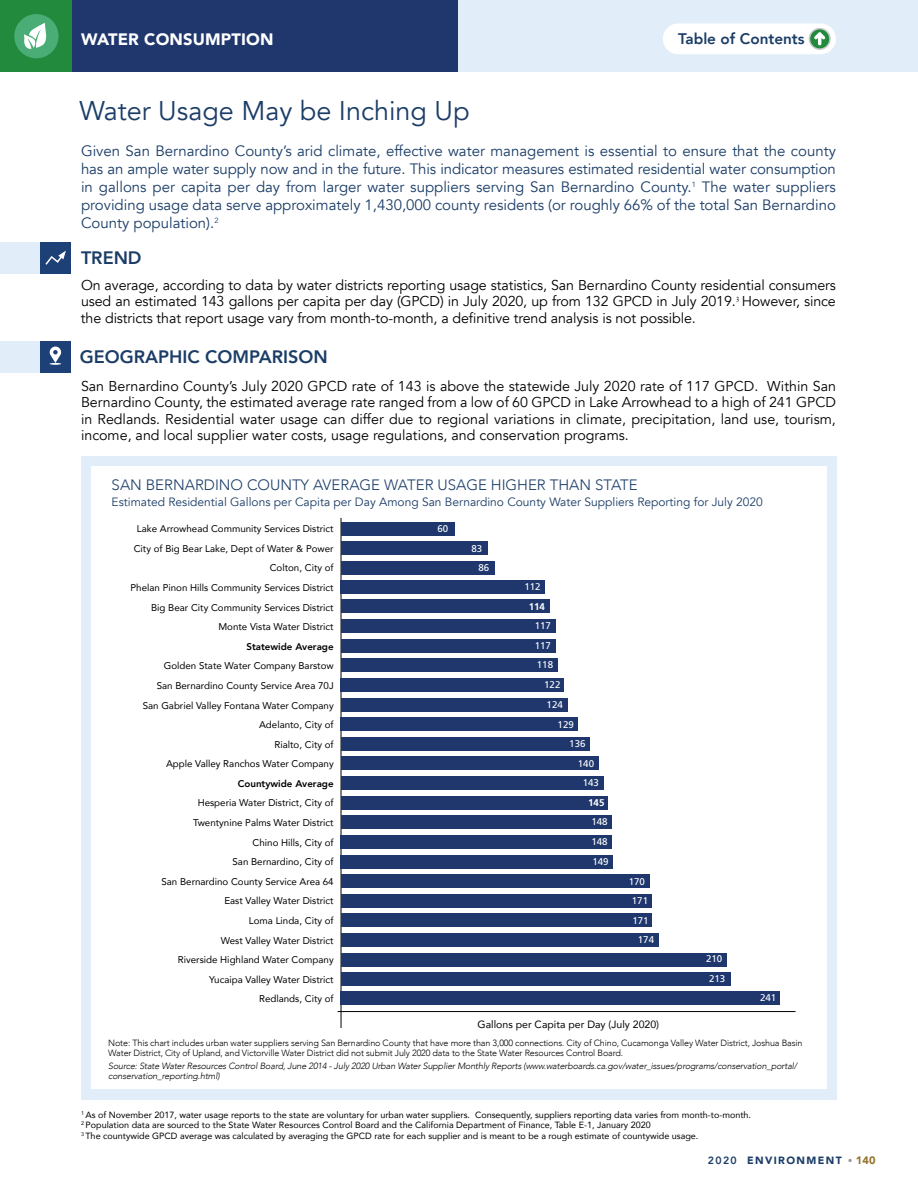
<style>
.page{position:relative;width:918px;height:1188px;background:#fff}
.page>*{position:absolute;margin:0;border:0;box-sizing:border-box;transform-origin:0 0}
.t1{font:27px "Avenir";color:#1b3d67}
.t2{font:800 18px "Avenir";color:#1b3d67}
.t3{font:900 16.5px "Avenir";letter-spacing:.01em;color:#fff}
.t4{font:800 15.3px "Avenir";color:#1b3d67}
.t5{font:15px/18px "Avenir";color:#1b3d67;text-align:justify}
.t6{font:300 15px "Avenir";color:#1b3d67}
.t7{font:14.25px/16.5px "Avenir";letter-spacing:-.01em;color:#000;text-align:justify}
.t8{font:12px "Avenir";color:#1b3d67}
.t9{font:900 10.8px "Avenir";color:#95732b}
.t10{font:10.5px "Avenir";color:#000}
.t11{font:900 10.5px "Avenir";letter-spacing:.13em;color:#1b3d67}
.t12{font:9.75px/19.6px "Avenir";color:#000;text-align:right}
.t13{font:9.75px/19.5px "Frutiger";color:#fff}
.t14{font:800 9.75px "Avenir";color:#000}
.t15{font:700 9.75px "Frutiger";color:#fff}
.t16{font:9px/10.8px "Avenir";color:#000}
.t17{font:300 9px/10.5px "Avenir";letter-spacing:-.015em;color:#000}
.t18{font:italic 300 9px/10.5px "Avenir";letter-spacing:-.015em;color:#000}
.s1{font-weight:800}
</style>
<div class="page">
<div style="left:81px;top:456px;width:756px;height:644px;background:#e1eef9"></div>
<div style="left:91px;top:466px;width:736px;height:623px;background:#fff"></div>
<hr style="left:338px;top:1011px;width:458px;height:1px;background:#000">
<hr style="left:341px;top:518px;width:1px;height:510px;background:#000">
<div style="left:341px;top:522px;width:113px;height:14px;background:#1f376d"></div>
<div style="left:341px;top:541px;width:147px;height:14px;background:#1f376d"></div>
<div style="left:341px;top:599px;width:208px;height:14px;background:#1f376d"></div>
<div style="left:341px;top:678px;width:223px;height:14px;background:#1f376d"></div>
<div style="left:341px;top:756px;width:257px;height:14px;background:#1f376d"></div>
<div style="left:341px;top:835px;width:271px;height:14px;background:#1f376d"></div>
<div style="left:341px;top:639px;width:214px;height:14px;background:#1f376d"></div>
<div style="left:341px;top:717px;width:237px;height:14px;background:#1f376d"></div>
<div style="left:341px;top:796px;width:267px;height:14px;background:#1f376d"></div>
<div style="left:341px;top:874px;width:309px;height:14px;background:#1f376d"></div>
<div style="left:341px;top:933px;width:317px;height:14px;background:#1f376d"></div>
<div style="left:341px;top:561px;width:154px;height:14px;background:#1f376d"></div>
<div style="left:341px;top:619px;width:214px;height:14px;background:#1f376d"></div>
<div style="left:341px;top:698px;width:227px;height:14px;background:#1f376d"></div>
<div style="left:341px;top:776px;width:262px;height:14px;background:#1f376d"></div>
<div style="left:341px;top:855px;width:272px;height:14px;background:#1f376d"></div>
<div style="left:341px;top:913px;width:310px;height:14px;background:#1f376d"></div>
<div style="left:341px;top:580px;width:204px;height:14px;background:#1f376d"></div>
<div style="left:341px;top:658px;width:216px;height:14px;background:#1f376d"></div>
<div style="left:341px;top:737px;width:248px;height:14px;background:#1f376d"></div>
<div style="left:341px;top:815px;width:271px;height:14px;background:#1f376d"></div>
<div style="left:341px;top:894px;width:310px;height:14px;background:#1f376d"></div>
<div style="left:341px;top:953px;width:385px;height:14px;background:#1f376d"></div>
<div style="left:341px;top:972px;width:389px;height:14px;background:#1f376d"></div>
<div style="left:341px;top:991px;width:439px;height:14px;background:#1f376d"></div>
<div style="left:40px;top:242px;width:31px;height:32px;background:#1d4077"></div>
<div style="left:0;top:242px;width:40px;height:32px;background:#e1eef9"></div>
<svg style="left:45px;top:251px;width:21px;height:14px"></svg>
<div style="left:456px;top:0;width:462px;height:71px;background:#e1eef9"></div>
<div style="left:71px;top:0;width:387px;height:71px;background:#1f376d"></div>
<div style="left:0;top:0;width:71px;height:71px;background:#218a3c"></div>
<div style="left:14px;top:14px;width:45px;height:44px;background:#4aad76;border-radius:50%"></div>
<svg style="left:24px;top:23px;width:22px;height:26px"></svg>
<div style="left:40px;top:341px;width:31px;height:31px;background:#1d4077"></div>
<div style="left:0;top:341px;width:40px;height:31px;background:#e1eef9"></div>
<svg style="left:50px;top:347px;width:11px;height:18px"></svg>
<svg style="left:848px;top:1159px;width:4px;height:3px"></svg>
<div style="left:663px;top:23px;width:173px;height:31px;background:#fff;border-radius:15px"></div>
<svg style="left:809px;top:29px;width:21px;height:20px"></svg>
<div style="left:809px;top:28px;width:22px;height:22px;border:2px solid #c7c8ca;border-radius:50%"></div>
<svg style="left:814px;top:31px;width:11px;height:14px"></svg>
<p class="t3" style="left:81px;top:25px;width:194px">WATER CONSUMPTION</p>
<p class="t4" style="left:678px;top:27px;width:128px">Table of Contents</p>
<h1 class="t1" style="left:79px;top:95px;width:392px">Water Usage May be Inching Up</h1>
<p class="t5" style="left:81px;top:142px;width:756px">Given San Bernardino County’s arid climate, effective water management is essential to ensure that the county has an ample water supply now and in the future. This indicator measures estimated residential water consumption in gallons per capita per day from larger water suppliers serving San Bernardino County.<sup>1</sup> The water suppliers providing usage data serve approximately 1,430,000 county residents (or roughly 66% of the total San Bernardino County population).<sup>2</sup></p>
<p class="t2" style="left:81px;top:244px;width:62px">TREND</p>
<p class="t7" style="left:81px;top:277px;width:756px">On average, according to data by water districts reporting usage statistics, San Bernardino County residential consumers used an estimated 143 gallons per capita per day (GPCD) in July 2020, up from 132 GPCD in July 2019.<sup>3</sup> However, since the districts that report usage vary from month-to-month, a definitive trend analysis is not possible.</p>
<p class="t2" style="left:80px;top:343px;width:249px">GEOGRAPHIC COMPARISON</p>
<p class="t7" style="left:81px;top:378px;width:757px">San Bernardino County’s July 2020 GPCD rate of 143 is above the statewide July 2020 rate of 117 GPCD. Within San Bernardino County, the estimated average rate ranged from a low of 60 GPCD in Lake Arrowhead to a high of 241 GPCD in Redlands. Residential water usage can differ due to regional variations in climate, precipitation, land use, tourism, income, and local supplier water costs, usage regulations, and conservation programs.</p>
<p class="t6" style="left:112px;top:476px;width:528px">SAN BERNARDINO COUNTY AVERAGE WATER USAGE HIGHER THAN STATE</p>
<p class="t8" style="left:112px;top:495px;width:653px">Estimated Residential Gallons per Capita per Day Among San Bernardino County Water Suppliers Reporting for July 2020</p>
<p class="t12" style="left:131px;top:519px;width:205px">Lake Arrowhead Community Services District City of Big Bear Lake, Dept of Water &amp; Power Colton, City of<br>Phelan Pinon Hills Community Services District Big Bear City Community Services District Monte Vista Water District</p>
<p class="t14" style="left:246px;top:639px;width:89px">Statewide Average</p>
<p class="t12" style="left:143px;top:656px;width:192px">Golden State Water Company Barstow<br>San Bernardino County Service Area 70J<br>San Gabriel Valley Fontana Water Company<br>Adelanto, City of<br>Rialto, City of<br>Apple Valley Ranchos Water Company</p>
<p class="t14" style="left:238px;top:776px;width:97px">Countywide Average</p>
<p class="t12" style="left:162px;top:793px;width:174px">Hesperia Water District, City of<br>Twentynine Palms Water District<br>Chino Hills, City of<br>San Bernardino, City of<br>San Bernardino County Service Area 64<br>East Valley Water District<br>Loma Linda, City of<br>West Valley Water District<br>Riverside Highland Water Company<br>Yucaipa Valley Water District<br>Redlands, City of</p>
<p class="t13" style="left:438px;top:519px;width:12px">60</p>
<p class="t13" style="left:479px;top:538px;width:12px;text-indent:-7px">83<br>86</p>
<p class="t13" style="left:524px;top:577px;width:18px">112</p>
<p class="t15" style="left:529px;top:601px;width:18px">114</p>
<p class="t13" style="left:535px;top:616px;width:18px">117</p>
<p class="t13" style="left:535px;top:635px;width:18px">117</p>
<p class="t13" style="left:537px;top:655px;width:18px">118</p>
<p class="t13" style="left:544px;top:674px;width:20px;line-height:20.4px">122<br>124</p>
<p class="t13" style="left:558px;top:714px;width:18px">129</p>
<p class="t13" style="left:569px;top:734px;width:18px">136</p>
<p class="t13" style="left:578px;top:754px;width:18px">140</p>
<p class="t13" style="left:583px;top:773px;width:18px">143</p>
<p class="t15" style="left:588px;top:797px;width:18px">145</p>
<p class="t13" style="left:591px;top:812px;width:18px">148</p>
<p class="t13" style="left:591px;top:832px;width:18px">148</p>
<p class="t13" style="left:592px;top:851px;width:18px">149</p>
<p class="t13" style="left:629px;top:871px;width:18px">170</p>
<p class="t13" style="left:632px;top:891px;width:18px">171</p>
<p class="t13" style="left:638px;top:930px;width:18px">174</p>
<p class="t13" style="left:632px;top:911px;width:18px">171</p>
<p class="t10" style="left:478px;top:1016px;width:183px">Gallons per Capita per Day (July 2020)</p>
<p class="t13" style="left:706px;top:949px;width:21px;text-align:center">210<br>213</p>
<p class="t13" style="left:760px;top:988px;width:18px">241</p>
<p class="t17" style="left:108px;top:1037px;width:696px">Note: This chart includes urban water suppliers serving San Bernardino County that have more than 3,000 connections. City of Chino, Cucamonga Valley Water District, Joshua Basin<br>Water District, City of Upland, and Victorville Water District did not submit July 2020 data to the State Water Resources Control Board.</p>
<p class="t18" style="left:108px;top:1060px;width:691px">Source: State Water Resources Control Board, June 2014 - July 2020 Urban Water Supplier Monthly Reports (www.waterboards.ca.gov/water_issues/programs/conservation_portal/ conservation_reporting.html)</p>
<p class="t16" style="left:81px;top:1109px;width:672px"><sup>1</sup> As of November 2017, water usage reports to the state are voluntary for urban water suppliers. Consequently, suppliers reporting data varies from month-to-month.<br><sup>2</sup> Population data are sourced to the State Water Resources Control Board and the California Department of Finance, Table E-1, January 2020<br><sup>3</sup> The countywide GPCD average was calculated by averaging the GPCD rate for each supplier and is meant to be a rough estimate of countywide usage.</p>
<p class="t11" style="left:708px;top:1152px;width:135px"><span class="s1">2020</span> ENVIRONMENT</p>
<p class="t9" style="left:856px;top:1151px;width:22px">140</p>
</div>
